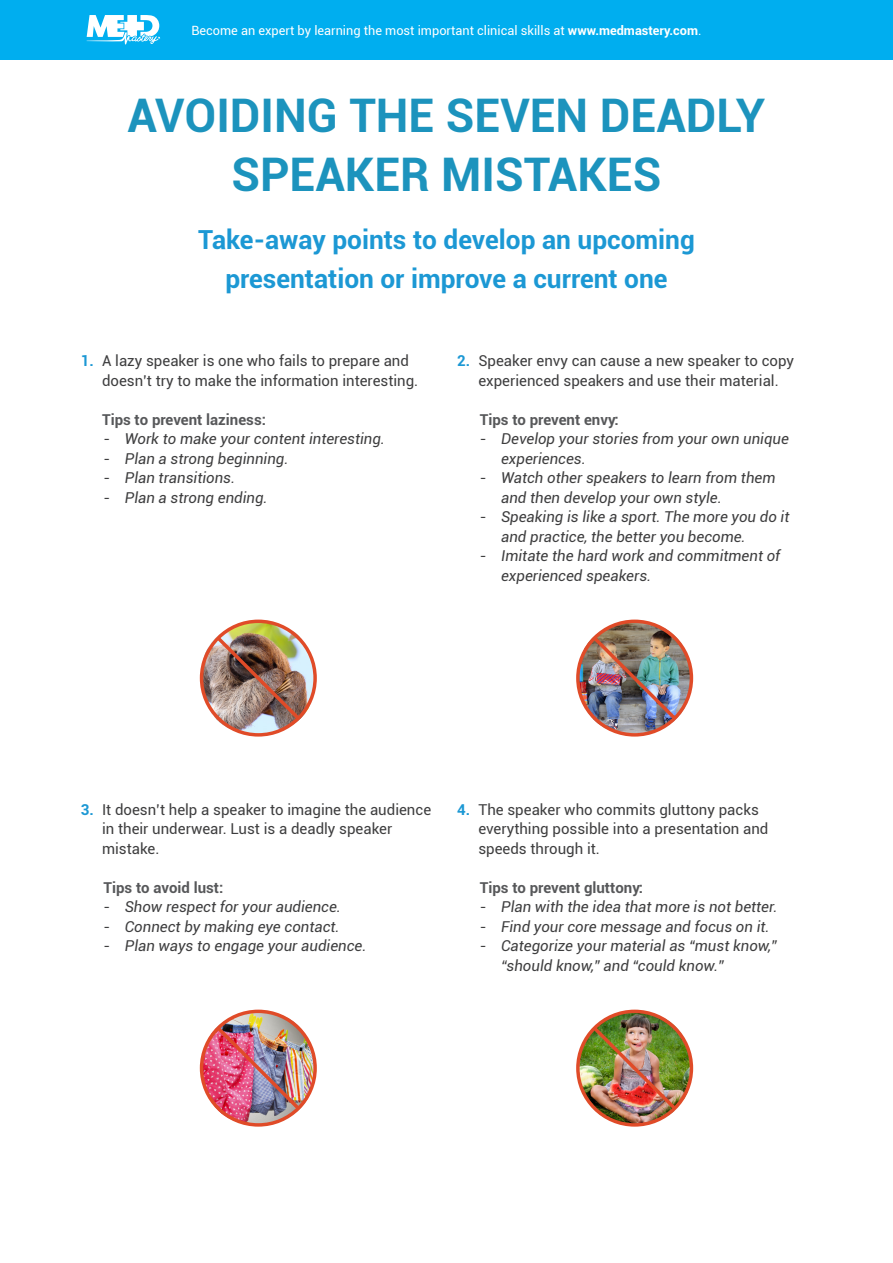
<style>
.page{position:relative;width:893px;height:1263px;background:#fff}
.page>*{position:absolute;margin:0;border:0;box-sizing:border-box;transform-origin:0 0}
.t1{font:700 46.35px/58.5px "Roboto";color:#1c93bd;text-align:center}
.t2{font:700 26.25px/39px "Roboto";color:#1c98d4;text-align:center}
.t3{font:italic 15px/19.5px "Roboto";color:#3e3e3f}
.running_text{font:15px/19.5px "Roboto";color:#3e3e3f}
.running_text_bold{font:700 15px "Roboto";color:#57585a}
.t4{font:12.75px "Roboto";color:#fff}
.s1{font-weight:700}
.s2{font-weight:700;color:#1c98d4}
.s3{font-style:normal}
</style>
<div class="page">
<div style="left:0;top:0;width:893px;height:60px;background:#00aeef"></div>
<svg style="left:86px;top:15px;width:74px;height:30px"></svg>
<img style="left:201px;top:623px;width:114px;height:110px">
<div style="left:200px;top:620px;width:117px;height:117px;border:3px solid #e04b28;border-radius:50%"></div>
<img style="left:213px;top:633px;width:90px;height:90px">
<img style="left:578px;top:622px;width:113px;height:112px">
<div style="left:576px;top:620px;width:117px;height:117px;border:3px solid #e04b28;border-radius:50%"></div>
<img style="left:589px;top:633px;width:90px;height:90px">
<img style="left:203px;top:1012px;width:111px;height:112px">
<div style="left:200px;top:1010px;width:117px;height:117px;border:3px solid #e04b28;border-radius:50%"></div>
<img style="left:213px;top:1023px;width:90px;height:90px">
<img style="left:579px;top:1012px;width:112px;height:112px">
<div style="left:576px;top:1010px;width:117px;height:117px;border:3px solid #e04b28;border-radius:50%"></div>
<img style="left:589px;top:1023px;width:90px;height:90px">
<p class="t4" style="left:191px;top:21px;width:512px">Become an expert by learning the most important clinical skills at <span class="s1">www.medmastery.com</span>.</p>
<h1 class="t1" style="left:128px;top:84px;width:639px">AVOIDING THE SEVEN DEADLY<br>SPEAKER MISTAKES</h1>
<h2 class="t2" style="left:198px;top:219px;width:498px">Take-away points to develop an upcoming presentation or improve a current one</h2>
<p class="running_text" style="left:102px;top:350px;width:318px;text-indent:-21px"><span class="s2">1.</span> A lazy speaker is one who fails to prepare and doesn’t try to make the information interesting.</p>
<p class="running_text_bold" style="left:102px;top:409px;width:165px">Tips to prevent laziness:</p>
<p class="t3" style="left:104px;top:428px;width:283px"><span class="s3">-</span> Work to make your content interesting.</p>
<p class="t3" style="left:104px;top:448px;width:186px"><span class="s3">-</span> Plan a strong beginning.</p>
<p class="t3" style="left:104px;top:467px;width:133px"><span class="s3">-</span> Plan transitions.</p>
<p class="t3" style="left:104px;top:487px;width:166px"><span class="s3">-</span> Plan a strong ending.</p>
<p class="running_text" style="left:457px;top:350px;width:338px;text-align:center"><span class="s2">2.</span> Speaker envy can cause a new speaker to copy experienced speakers and use their material.</p>
<p class="running_text_bold" style="left:480px;top:409px;width:140px">Tips to prevent envy:</p>
<p class="t3" style="left:501px;top:428px;width:289px;text-indent:-21px"><span class="s3">-</span> Develop your stories from your own unique experiences.</p>
<p class="t3" style="left:501px;top:467px;width:276px;text-indent:-21px"><span class="s3">-</span> Watch other speakers to learn from them and then develop your own style.</p>
<p class="t3" style="left:501px;top:506px;width:290px;text-indent:-21px"><span class="s3">-</span> Speaking is like a sport. The more you do it and practice, the better you become.</p>
<p class="t3" style="left:501px;top:545px;width:281px;text-indent:-21px"><span class="s3">-</span> Imitate the hard work and commitment of experienced speakers.</p>
<p class="running_text" style="left:102px;top:799px;width:331px;text-indent:-21px"><span class="s2">3.</span> It doesn’t help a speaker to imagine the audience in their underwear. Lust is a deadly speaker mistake.</p>
<p class="running_text_bold" style="left:104px;top:877px;width:121px">Tips to avoid lust:</p>
<p class="t3" style="left:104px;top:896px;width:239px"><span class="s3">-</span> Show respect for your audience.</p>
<p class="t3" style="left:104px;top:916px;width:238px"><span class="s3">-</span> Connect by making eye contact.</p>
<p class="t3" style="left:104px;top:935px;width:264px"><span class="s3">-</span> Plan ways to engage your audience.</p>
<p class="running_text" style="left:478px;top:799px;width:292px;text-indent:-21px"><span class="s2">4.</span> The speaker who commits gluttony packs everything possible into a presentation and speeds through it.</p>
<p class="running_text_bold" style="left:480px;top:877px;width:165px">Tips to prevent gluttony:</p>
<p class="t3" style="left:480px;top:896px;width:299px"><span class="s3">-</span> Plan with the idea that more is not better.</p>
<p class="t3" style="left:480px;top:916px;width:291px"><span class="s3">-</span> Find your core message and focus on it.</p>
<p class="t3" style="left:501px;top:935px;width:277px;text-indent:-21px"><span class="s3">-</span> Categorize your material as “must know,” “should know,” and “could know.”</p>
</div>
